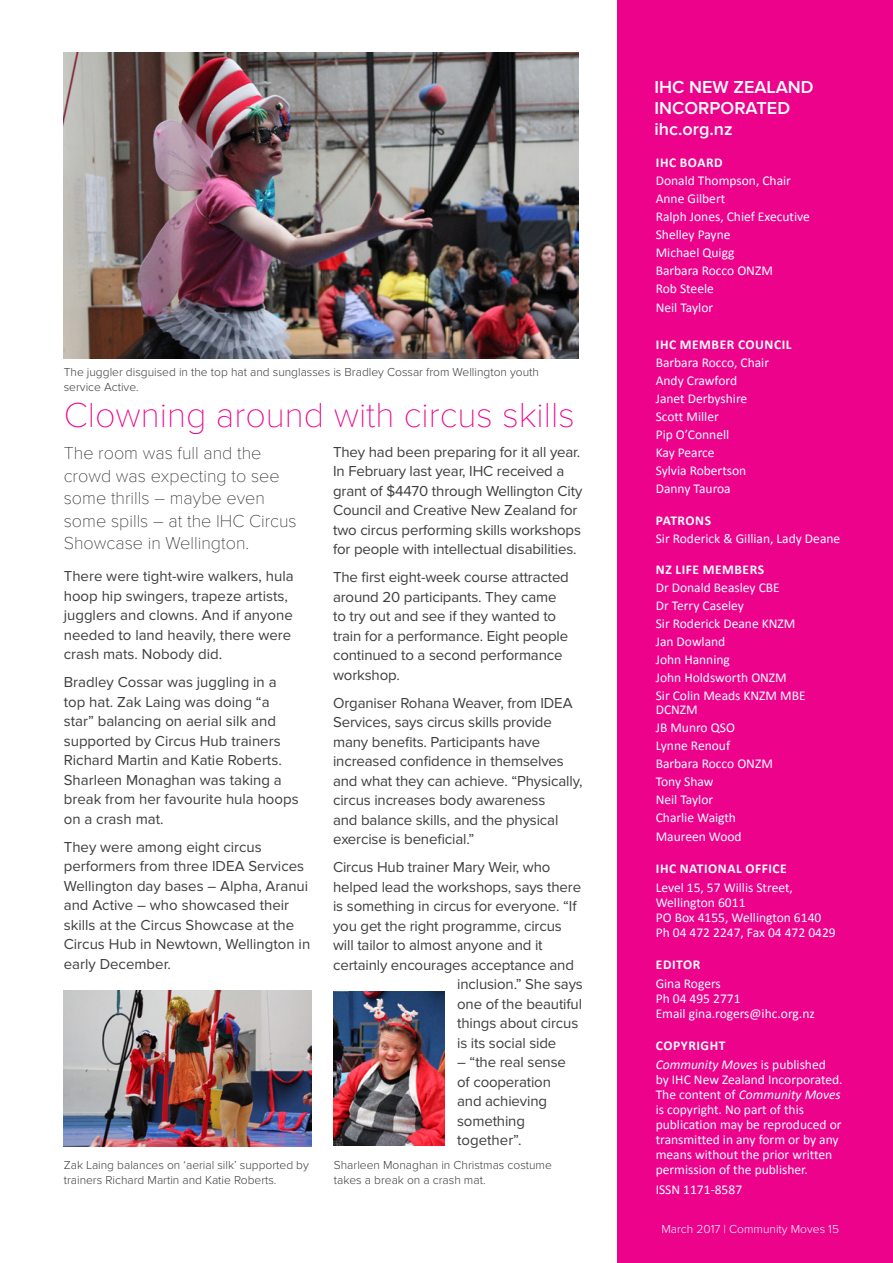
<style>
.page{position:relative;width:893px;height:1263px;background:#fff}
.page>*{position:absolute;margin:0;border:0;box-sizing:border-box;transform-origin:0 0}
.HEAD1{font:100 36px "Proxima Nova T";color:#ed028c}
.INTRO{font:100 18px/22.5px "Proxima Nova T";color:#231f20}
.Sidebar_head{font:600 18px/21px "Proxima Nova";color:#fff}
.BODY_MAIN{font:15px/19.5px "Proxima Nova";letter-spacing:-.01em;color:#3e3e3f}
.Sidebar_body{font:13.5px/15px "Calibri";color:#fff}
.Sidebar_head-2{font:700 13.5px "Calibri";letter-spacing:.04em;color:#fff}
.Sidebar_body-2{font:700 13.5px "Calibri";letter-spacing:.04em;color:#fff}
.CAPTION{font:300 12px/15px "Proxima Nova";color:#3e3e3f}
.t1{font:300 12px "Proxima Nova";color:#fff}
.s1{font-style:italic}
</style>
<div class="page">
<div style="left:618px;top:0;width:275px;height:1263px;background:#ed028c"></div>
<img style="left:64px;top:53px;width:515px;height:305px">
<img style="left:64px;top:991px;width:248px;height:155px">
<img style="left:334px;top:991px;width:110px;height:154px">
<p class="CAPTION" style="left:64px;top:365px;width:477px">The juggler disguised in the top hat and sunglasses is Bradley Cossar from Wellington youth service Active.</p>
<p class="HEAD1" style="left:64px;top:395px;width:512px">Clowning around with circus skills</p>
<p class="INTRO" style="left:64px;top:442px;width:234px">The room was full and the crowd was expecting to see some thrills – maybe even some spills – at the IHC Circus<br>Showcase in Wellington.</p>
<p class="BODY_MAIN" style="left:64px;top:567px;width:231px">There were tight-wire walkers, hula hoop hip swingers, trapeze artists, jugglers and clowns. And if anyone needed to land heavily, there were crash mats. Nobody did.</p>
<p class="BODY_MAIN" style="left:64px;top:673px;width:236px">Bradley Cossar was juggling in a top hat. Zak Laing was doing “a star” balancing on aerial silk and supported by Circus Hub trainers<br>Richard Martin and Katie Roberts.<br>Sharleen Monaghan was taking a break from her favourite hula hoops on a crash mat.</p>
<p class="BODY_MAIN" style="left:64px;top:837px;width:248px">They were among eight circus performers from three IDEA Services<br>Wellington day bases – Alpha, Aranui and Active – who showcased their skills at the Circus Showcase at the<br>Circus Hub in Newtown, Wellington in early December.</p>
<p class="BODY_MAIN" style="left:333px;top:442px;width:251px">They had been preparing for it all year.<br>In February last year, IHC received a grant of $4470 through Wellington City Council and Creative New Zealand for two circus performing skills workshops for people with intellectual disabilities.</p>
<p class="BODY_MAIN" style="left:333px;top:568px;width:237px">The first eight-week course attracted around 20 participants. They came to try out and see if they wanted to train for a performance. Eight people continued to a second performance workshop.</p>
<p class="BODY_MAIN" style="left:333px;top:693px;width:251px">Organiser Rohana Weaver, from IDEA Services, says circus skills provide many benefits. Participants have increased confidence in themselves and what they can achieve. “Physically, circus increases body awareness<br>and balance skills, and the physical exercise is beneficial.”</p>
<p class="BODY_MAIN" style="left:333px;top:858px;width:219px">Circus Hub trainer Mary Weir, who</p>
<p class="BODY_MAIN" style="left:333px;top:877px;width:250px">helped lead the workshops, says there</p>
<p class="BODY_MAIN" style="left:333px;top:897px;width:245px">is something in circus for everyone. “If</p>
<p class="BODY_MAIN" style="left:333px;top:916px;width:230px">you get the right programme, circus</p>
<p class="BODY_MAIN" style="left:333px;top:936px;width:211px">will tailor to almost anyone and it</p>
<p class="BODY_MAIN" style="left:333px;top:955px;width:242px">certainly encourages acceptance and</p>
<p class="BODY_MAIN" style="left:457px;top:975px;width:127px">inclusion.” She says</p>
<p class="BODY_MAIN" style="left:457px;top:994px;width:126px">one of the beautiful</p>
<p class="BODY_MAIN" style="left:457px;top:1014px;width:123px">things about circus</p>
<p class="BODY_MAIN" style="left:457px;top:1033px;width:101px">is its social side</p>
<p class="BODY_MAIN" style="left:457px;top:1053px;width:110px">– “the real sense of cooperation and achieving something together”.</p>
<p class="CAPTION" style="left:64px;top:1157px;width:247px">Zak Laing balances on ‘aerial silk’ supported by trainers Richard Martin and Katie Roberts.</p>
<p class="CAPTION" style="left:334px;top:1157px;width:220px">Sharleen Monaghan in Christmas costume takes a break on a crash mat.</p>
<p class="Sidebar_head" style="left:655px;top:77px;width:161px">IHC NEW ZEALAND<br>INCORPORATED ihc.org.nz</p>
<p class="Sidebar_head-2" style="left:656px;top:154px;width:68px">IHC BOARD</p>
<p class="Sidebar_body" style="left:656px;top:173px;width:137px">Donald Thompson, Chair</p>
<p class="Sidebar_body" style="left:656px;top:191px;width:71px">Anne Gilbert</p>
<p class="Sidebar_body" style="left:656px;top:209px;width:156px">Ralph Jones, Chief Executive</p>
<p class="Sidebar_body" style="left:656px;top:227px;width:76px">Shelley Payne</p>
<p class="Sidebar_body" style="left:656px;top:245px;width:80px">Michael Quigg</p>
<p class="Sidebar_body" style="left:656px;top:263px;width:119px">Barbara Rocco ONZM</p>
<p class="Sidebar_body" style="left:656px;top:281px;width:60px">Rob Steele</p>
<p class="Sidebar_body" style="left:656px;top:300px;width:59px">Neil Taylor</p>
<p class="Sidebar_body-2" style="left:656px;top:336px;width:137px">IHC MEMBER COUNCIL</p>
<p class="Sidebar_body" style="left:656px;top:355px;width:115px">Barbara Rocco, Chair</p>
<p class="Sidebar_body" style="left:656px;top:373px;width:83px">Andy Crawford</p>
<p class="Sidebar_body" style="left:656px;top:391px;width:93px">Janet Derbyshire</p>
<p class="Sidebar_body" style="left:656px;top:409px;width:65px">Scott Miller</p>
<p class="Sidebar_body" style="left:656px;top:427px;width:75px">Pip O’Connell</p>
<p class="Sidebar_body" style="left:656px;top:445px;width:60px">Kay Pearce</p>
<p class="Sidebar_body" style="left:656px;top:463px;width:92px">Sylvia Robertson</p>
<p class="Sidebar_body" style="left:656px;top:481px;width:77px">Danny Tauroa</p>
<p class="Sidebar_body-2" style="left:656px;top:511px;width:57px">PATRONS</p>
<p class="Sidebar_body" style="left:656px;top:531px;width:186px">Sir Roderick &amp; Gillian, Lady Deane</p>
<p class="Sidebar_head-2" style="left:656px;top:561px;width:110px">NZ LIFE MEMBERS</p>
<p class="Sidebar_body" style="left:656px;top:580px;width:126px">Dr Donald Beasley CBE</p>
<p class="Sidebar_body" style="left:656px;top:598px;width:90px">Dr Terry Caseley</p>
<p class="Sidebar_body" style="left:656px;top:616px;width:141px">Sir Roderick Deane KNZM</p>
<p class="Sidebar_body" style="left:656px;top:634px;width:71px">Jan Dowland</p>
<p class="Sidebar_body" style="left:656px;top:652px;width:76px">John Hanning</p>
<p class="Sidebar_body" style="left:656px;top:670px;width:133px">John Holdsworth ONZM</p>
<p class="Sidebar_body" style="left:656px;top:689px;width:151px;line-height:13.8px">Sir Colin Meads KNZM MBE<br>DCNZM</p>
<p class="Sidebar_body" style="left:656px;top:720px;width:81px">JB Munro QSO</p>
<p class="Sidebar_body" style="left:656px;top:738px;width:76px">Lynne Renouf</p>
<p class="Sidebar_body" style="left:656px;top:756px;width:119px">Barbara Rocco ONZM</p>
<p class="Sidebar_body" style="left:656px;top:774px;width:59px">Tony Shaw</p>
<p class="Sidebar_body" style="left:656px;top:792px;width:59px">Neil Taylor</p>
<p class="Sidebar_body" style="left:656px;top:810px;width:82px">Charlie Waigth</p>
<p class="Sidebar_body" style="left:656px;top:828px;width:87px">Maureen Wood</p>
<p class="Sidebar_head-2" style="left:656px;top:859px;width:132px">IHC NATIONAL OFFICE</p>
<p class="Sidebar_body" style="left:656px;top:880px;width:182px">Level 15, 57 Willis Street,<br>Wellington 6011<br>PO Box 4155, Wellington 6140<br>Ph 04 472 2247, Fax 04 472 0429</p>
<p class="Sidebar_head-2" style="left:656px;top:956px;width:46px">EDITOR</p>
<p class="Sidebar_body" style="left:656px;top:976px;width:161px">Gina Rogers<br>Ph 04 495 2771<br>Email gina.rogers@ihc.org.nz</p>
<p class="Sidebar_head-2" style="left:656px;top:1037px;width:71px">COPYRIGHT</p>
<p class="Sidebar_body" style="left:656px;top:1057px;width:188px"><span class="s1">Community Moves</span> is published<br>by IHC New Zealand Incorporated.<br>The content of <span class="s1">Community Moves </span>is copyright. No part of this publication may be reproduced or transmitted in any form or by any means without the prior written permission of the publisher.</p>
<p class="Sidebar_body" style="left:656px;top:1182px;width:88px">ISSN 1171-8587</p>
<p class="t1" style="left:661px;top:1222px;width:179px">March 2017 | Community Moves 15</p>
</div>
